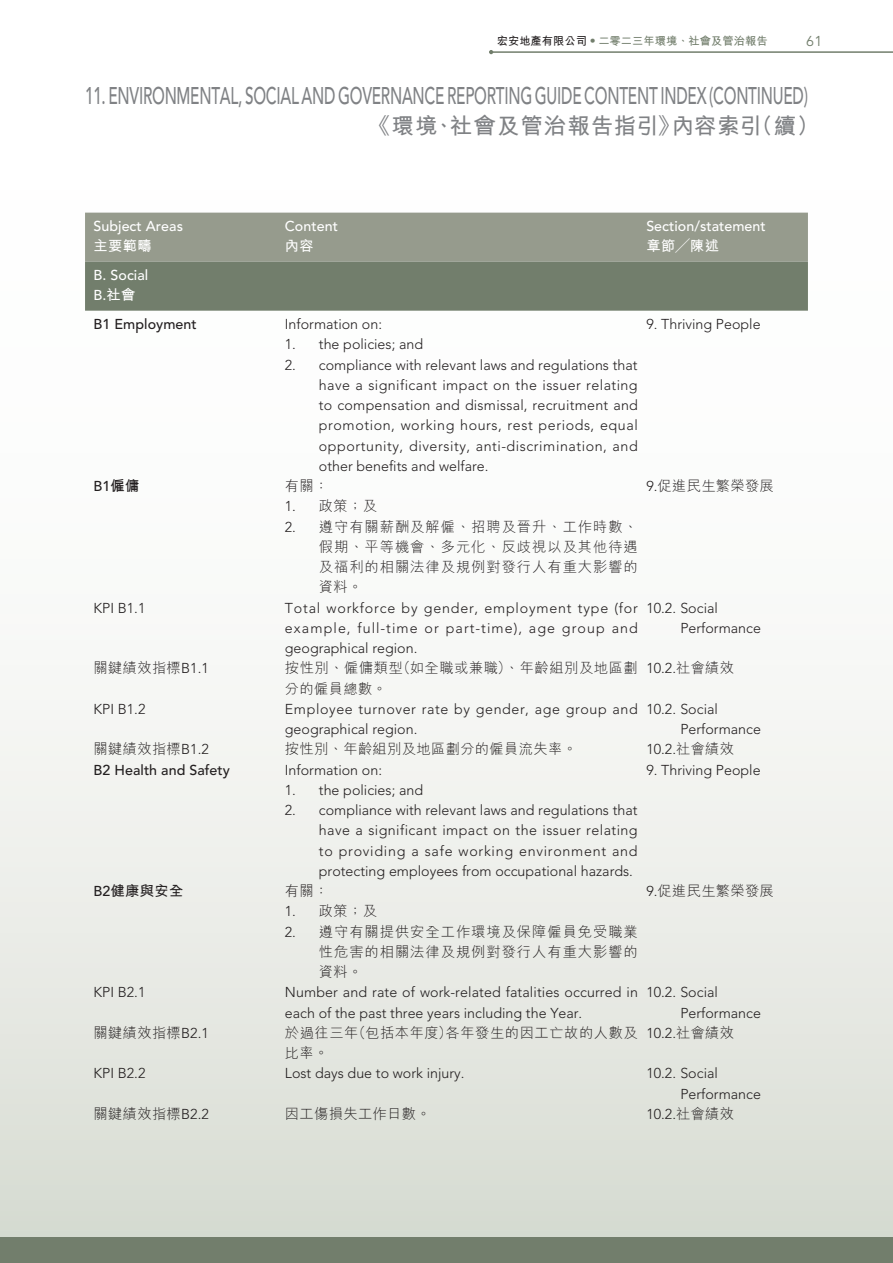
<style>
.page{position:relative;width:893px;height:1263px;background:#fff}
.page>*{position:absolute;margin:0;border:0;box-sizing:border-box;transform-origin:0 0}
.t1{font:500 24px "Avenir LT Std";letter-spacing:-.015em;color:#808285;scale:.64 1}
.t2{font:700 22.5px "M Hei HK";letter-spacing:.035em;color:#808285}
.t3{font:300 14.25px/20.2px "Avenir LT Std";color:#231f20}
.t4{font:300 14.25px/20.2px "M Hei HK";letter-spacing:.04em;color:#231f20;text-align:justify}
.t5{font:300 14.25px/20.2px "Avenir LT Std";letter-spacing:.045em;color:#231f20}
.t6{font:500 14.25px/20.2px "Avenir LT Std";letter-spacing:.005em;color:#fff}
.t7{font:500 14.25px "Avenir LT Std";letter-spacing:.005em;color:#231f20}
.t8{font:700 14.25px "M Hei HK";letter-spacing:.03em;color:#fff}
.t9{font:700 14.25px "M Hei HK";letter-spacing:.03em;color:#231f20}
.t10{font:14.25px "Avenir LT Std";color:#727e6c}
.t11{font:700 11.25px "M Hei HK";letter-spacing:.005em;color:#727e6c}
.s1{color:#231f20}
.s2{font-family:"M Hei HK";font-weight:700}
.s3{font-family:"Avenir LT Std"}
.s4{font-family:"M Hei HK"}
.s5{font-family:"Avenir LT Std";font-weight:500}
</style>
<div class="page">
<div style="left:0;top:0;width:893px;height:1263px;background:linear-gradient(to bottom,#fff,#dee2da)"></div>
<svg style="left:489px;top:50px;width:4px;height:4px"></svg>
<hr style="left:491px;top:51px;width:402px;height:2px;background:#727e6c">
<div style="left:0;top:1237px;width:893px;height:26px;background:#727e6c"></div>
<svg style="left:85px;top:213px;width:723px;height:98px;background:#848d7d"></svg>
<p class="t11" style="left:497px;top:33px;width:272px"><span class="s1">宏安地產有限公司</span>‧二零二三年環境、社會及管治報告</p>
<p class="t10" style="left:806px;top:33px;width:18px">61</p>
<h1 class="t1" style="left:85px;top:82px;width:1131px">11. ENVIRONMENTAL, SOCIAL AND GOVERNANCE REPORTING GUIDE CONTENT INDEX (CONTINUED)</h1>
<h2 class="t2" style="left:368px;top:110px;width:453px">《環境、社會及管治報告指引》內容索引（續）</h2>
<p class="t6" style="left:94px;top:216px;width:91px">Subject Areas</p>
<p class="t6" style="left:285px;top:216px;width:55px">Content</p>
<p class="t6" style="left:646px;top:216px;width:121px">Section/statement</p>
<p class="t8" style="left:94px;top:236px;width:60px">主要範疇</p>
<p class="t8" style="left:285px;top:236px;width:30px">內容</p>
<p class="t8" style="left:646px;top:236px;width:74px">章節╱陳述</p>
<p class="t6" style="left:94px;top:265px;width:56px">B. Social<br>B.<span class="s2">社會</span></p>
<p class="t7" style="left:94px;top:316px;width:105px">B1 Employment</p>
<p class="t3" style="left:285px;top:314px;width:99px">Information on:</p>
<p class="t3" style="left:285px;top:334px;width:140px">1. the policies; and</p>
<p class="t3" style="left:319px;top:355px;width:320px;text-align:justify;text-indent:-34px">2. compliance with relevant laws and regulations that have a significant impact on the issuer relating to compensation and dismissal, recruitment and promotion, working hours, rest periods, equal opportunity, diversity, anti-discrimination, and other benefits and welfare.</p>
<p class="t3" style="left:646px;top:314px;width:116px">9. Thriving People</p>
<p class="t7" style="left:94px;top:478px;width:47px">B1<span class="s2">僱傭</span></p>
<p class="t4" style="left:285px;top:476px;width:45px">有關：</p>
<p class="t4" style="left:285px;top:496px;width:94px"><span class="s3">1.</span> 政策；及</p>
<p class="t4" style="left:319px;top:516px;width:320px;text-indent:-34px"><span class="s3">2.</span> 遵守有關薪酬及解僱、招聘及晉升、工作時數、假期、平等機會、多元化、反歧視以及其他待遇及福利的相關法律及規例對發行人有重大影響的資料。</p>
<p class="t4" style="left:646px;top:476px;width:129px"><span class="s3">9.</span>促進民生繁榮發展</p>
<p class="t3" style="left:94px;top:598px;width:53px">KPI B1.1</p>
<p class="t3" style="left:285px;top:598px;width:354px;text-align:justify">Total workforce by gender, employment type (for example, full-time or part-time), age group and geographical region.</p>
<p class="t3" style="left:680px;top:598px;width:82px;text-indent:-34px">10.2. Social<br>Performance</p>
<p class="t4" style="left:94px;top:658px;width:117px">關鍵績效指標<span class="s3">B1.1</span></p>
<p class="t4" style="left:285px;top:658px;width:354px">按性別、僱傭類型（如全職或兼職）、年齡組別及地區劃分的僱員總數。</p>
<p class="t3" style="left:646px;top:658px;width:89px">10.2.<span class="s4">社會績效</span></p>
<p class="t3" style="left:94px;top:699px;width:53px">KPI B1.2</p>
<p class="t5" style="left:285px;top:699px;width:354px">Employee turnover rate by gender, age group and geographical region.</p>
<p class="t3" style="left:680px;top:699px;width:82px;text-indent:-34px">10.2. Social<br>Performance</p>
<p class="t4" style="left:94px;top:739px;width:117px">關鍵績效指標<span class="s3">B1.2</span></p>
<p class="t4" style="left:285px;top:739px;width:294px">按性別、年齡組別及地區劃分的僱員流失率。</p>
<p class="t3" style="left:646px;top:739px;width:89px">10.2.<span class="s4">社會績效</span></p>
<p class="t7" style="left:94px;top:761px;width:138px">B2 Health and Safety</p>
<p class="t3" style="left:285px;top:760px;width:99px">Information on:</p>
<p class="t3" style="left:285px;top:780px;width:140px">1. the policies; and</p>
<p class="t3" style="left:319px;top:800px;width:320px;text-align:justify;text-indent:-34px">2. compliance with relevant laws and regulations that have a significant impact on the issuer relating to providing a safe working environment and protecting employees from occupational hazards.</p>
<p class="t3" style="left:646px;top:760px;width:116px">9. Thriving People</p>
<p class="t9" style="left:94px;top:880px;width:91px"><span class="s5">B2</span>健康與安全</p>
<p class="t4" style="left:285px;top:880px;width:45px">有關：</p>
<p class="t4" style="left:285px;top:901px;width:94px"><span class="s3">1.</span> 政策；及</p>
<p class="t4" style="left:319px;top:921px;width:320px;text-indent:-34px"><span class="s3">2.</span> 遵守有關提供安全工作環境及保障僱員免受職業性危害的相關法律及規例對發行人有重大影響的資料。</p>
<p class="t4" style="left:646px;top:880px;width:129px"><span class="s3">9.</span>促進民生繁榮發展</p>
<p class="t3" style="left:94px;top:982px;width:53px">KPI B2.1</p>
<p class="t3" style="left:285px;top:982px;width:355px">Number and rate of work-related fatalities occurred in each of the past three years including the Year.</p>
<p class="t3" style="left:680px;top:982px;width:82px;text-indent:-34px">10.2. Social<br>Performance</p>
<p class="t4" style="left:94px;top:1022px;width:117px">關鍵績效指標<span class="s3">B2.1</span></p>
<p class="t4" style="left:285px;top:1022px;width:354px">於過往三年（包括本年度）各年發生的因工亡故的人數及比率。</p>
<p class="t3" style="left:646px;top:1023px;width:89px">10.2.<span class="s4">社會績效</span></p>
<p class="t3" style="left:94px;top:1063px;width:53px">KPI B2.2</p>
<p class="t3" style="left:285px;top:1063px;width:181px">Lost days due to work injury.</p>
<p class="t3" style="left:680px;top:1063px;width:82px;text-indent:-34px">10.2. Social<br>Performance</p>
<p class="t4" style="left:94px;top:1103px;width:117px">關鍵績效指標<span class="s3">B2.2</span></p>
<p class="t4" style="left:285px;top:1103px;width:147px">因工傷損失工作日數。</p>
<p class="t3" style="left:646px;top:1104px;width:89px">10.2.<span class="s4">社會績效</span></p>
</div>
